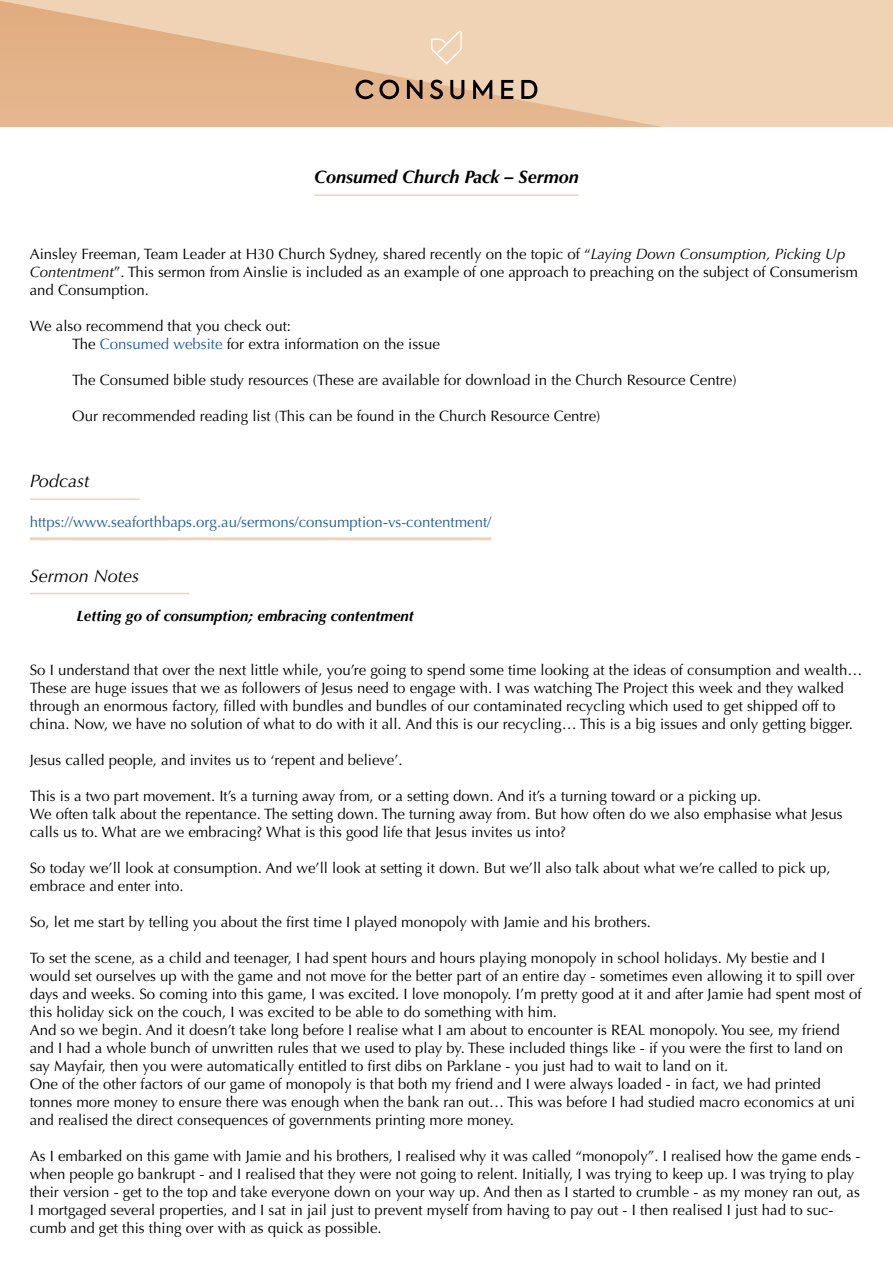
<style>
.page{position:relative;width:893px;height:1263px;background:#fff}
.page>*{position:absolute;margin:0;border:0;box-sizing:border-box;transform-origin:0 0}
.t1{font:italic 700 18px "Optima";color:#000}
.t2{font:italic 18px "Optima";color:#000}
.t3{font:15px/18px "Optima";color:#000}
.t4{font:15px "Optima";color:#215e9e}
.t5{font:italic 700 15px "Optima";color:#000}
.s1{font-style:italic}
.s2{color:#215e9e}
</style>
<div class="page">
<svg style="left:0;top:1px;width:893px;height:125px;background:#ebc6a4"></svg>
<svg style="left:356px;top:80px;width:181px;height:19px;background:#9c8067"></svg>
<svg style="left:431px;top:30px;width:31px;height:35px"></svg>
<hr style="left:314px;top:194px;width:265px;height:2px;background:#f0d2b4">
<hr style="left:30px;top:498px;width:110px;height:2px;background:#f0d2b4">
<hr style="left:30px;top:537px;width:461px;height:3px;background:#f0d2b4">
<hr style="left:30px;top:593px;width:159px;height:1px;background:#f0d2b4">
<p class="t1" style="left:314px;top:166px;width:266px">Consumed Church Pack – Sermon</p>
<p class="t3" style="left:30px;top:245px;width:830px">Ainsley Freeman, Team Leader at H30 Church Sydney, shared recently on the topic of “<span class="s1">Laying Down Consumption, Picking Up<br>Contentment</span>”. This sermon from Ainslie is included as an example of one approach to preaching on the subject of Consumerism and Consumption.</p>
<p class="t3" style="left:72px;top:317px;width:369px;text-indent:-43px">We also recommend that you check out:<br>The <span class="s2">Consumed website</span> for extra information on the issue</p>
<p class="t3" style="left:72px;top:371px;width:666px">The Consumed bible study resources (These are available for download in the Church Resource Centre)</p>
<p class="t3" style="left:72px;top:407px;width:530px">Our recommended reading list (This can be found in the Church Resource Centre)</p>
<p class="t2" style="left:30px;top:471px;width:61px">Podcast</p>
<p class="t4" style="left:30px;top:513px;width:463px">https://www.seaforthbaps.org.au/sermons/consumption-vs-contentment/</p>
<p class="t2" style="left:30px;top:565px;width:111px">Sermon Notes</p>
<p class="t5" style="left:76px;top:607px;width:339px">Letting go of consumption; embracing contentment</p>
<p class="t3" style="left:30px;top:661px;width:834px">So I understand that over the next little while, you’re going to spend some time looking at the ideas of consumption and wealth… These are huge issues that we as followers of Jesus need to engage with. I was watching The Project this week and they walked through an enormous factory, filled with bundles and bundles of our contaminated recycling which used to get shipped off to china. Now, we have no solution of what to do with it all. And this is our recycling… This is a big issues and only getting bigger.</p>
<p class="t3" style="left:30px;top:751px;width:374px">Jesus called people, and invites us to ‘repent and believe’.</p>
<p class="t3" style="left:30px;top:787px;width:814px">This is a two part movement. It’s a turning away from, or a setting down. And it’s a turning toward or a picking up.<br>We often talk about the repentance. The setting down. The turning away from. But how often do we also emphasise what Jesus calls us to. What are we embracing? What is this good life that Jesus invites us into?</p>
<p class="t3" style="left:30px;top:859px;width:802px">So today we’ll look at consumption. And we’ll look at setting it down. But we’ll also talk about what we’re called to pick up, embrace and enter into.</p>
<p class="t3" style="left:30px;top:913px;width:623px">So, let me start by telling you about the first time I played monopoly with Jamie and his brothers.</p>
<p class="t3" style="left:30px;top:949px;width:833px">To set the scene, as a child and teenager, I had spent hours and hours playing monopoly in school holidays. My bestie and I would set ourselves up with the game and not move for the better part of an entire day - sometimes even allowing it to spill over days and weeks. So coming into this game, I was excited. I love monopoly. I’m pretty good at it and after Jamie had spent most of this holiday sick on the couch, I was excited to be able to do something with him.<br>And so we begin. And it doesn’t take long before I realise what I am about to encounter is REAL monopoly. You see, my friend and I had a whole bunch of unwritten rules that we used to play by. These included things like - if you were the first to land on say Mayfair, then you were automatically entitled to first dibs on Parklane - you just had to wait to land on it.<br>One of the other factors of our game of monopoly is that both my friend and I were always loaded - in fact, we had printed tonnes more money to ensure there was enough when the bank ran out… This was before I had studied macro economics at uni and realised the direct consequences of governments printing more money.</p>
<p class="t3" style="left:30px;top:1147px;width:832px">As I embarked on this game with Jamie and his brothers, I realised why it was called “monopoly”. I realised how the game ends - when people go bankrupt - and I realised that they were not going to relent. Initially, I was trying to keep up. I was trying to play their version - get to the top and take everyone down on your way up. And then as I started to crumble - as my money ran out, as I mortgaged several properties, and I sat in jail just to prevent myself from having to pay out - I then realised I just had to suc&shy;cumb and get this thing over with as quick as possible.</p>
</div>
